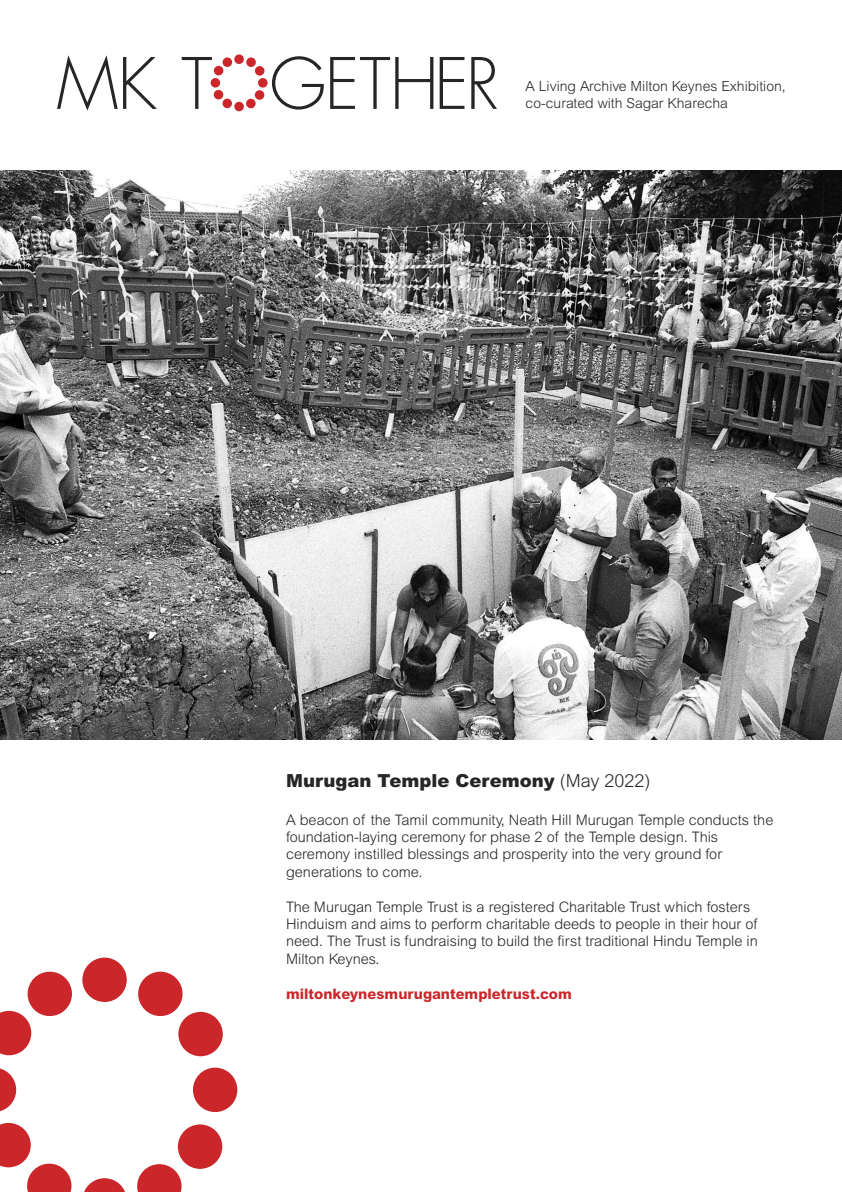
<style>
.page{position:relative;width:842px;height:1192px;background:#fff}
.page>*{position:absolute;margin:0;border:0;box-sizing:border-box;transform-origin:0 0}
.t1{font:900 18px "Arial";color:#272526}
.t2{font:300 14.5px/17.4px "Arial";color:#272526}
.t3{font:800 14.5px "Arial";color:#cb262a}
.t4{font:300 14px/16.8px "Arial";color:#272526}
.s1{font-weight:300}
</style>
<div class="page">
<svg style="left:57px;top:55px;width:100px;height:56px"></svg>
<svg style="left:182px;top:57px;width:30px;height:52px"></svg>
<svg style="left:272px;top:56px;width:52px;height:54px"></svg>
<svg style="left:330px;top:57px;width:103px;height:52px"></svg>
<svg style="left:440px;top:57px;width:24px;height:52px"></svg>
<svg style="left:471px;top:57px;width:26px;height:52px"></svg>
<div style="left:234px;top:54px;width:10px;height:10px;background:#cb262a;border-radius:50%"></div>
<div style="left:234px;top:102px;width:10px;height:9px;background:#cb262a;border-radius:50%"></div>
<div style="left:258px;top:78px;width:10px;height:10px;background:#cb262a;border-radius:50%"></div>
<div style="left:211px;top:78px;width:9px;height:10px;background:#cb262a;border-radius:50%"></div>
<div style="left:214px;top:66px;width:9px;height:9px;background:#cb262a;border-radius:50%"></div>
<div style="left:223px;top:57px;width:9px;height:10px;background:#cb262a;border-radius:50%"></div>
<div style="left:246px;top:57px;width:10px;height:10px;background:#cb262a;border-radius:50%"></div>
<div style="left:255px;top:66px;width:9px;height:10px;background:#cb262a;border-radius:50%"></div>
<div style="left:214px;top:90px;width:9px;height:9px;background:#cb262a;border-radius:50%"></div>
<div style="left:222px;top:99px;width:10px;height:9px;background:#cb262a;border-radius:50%"></div>
<div style="left:246px;top:99px;width:10px;height:9px;background:#cb262a;border-radius:50%"></div>
<div style="left:255px;top:90px;width:9px;height:10px;background:#cb262a;border-radius:50%"></div>
<img style="left:0;top:170px;width:842px;height:570px">
<svg style="left:6px;top:957px;width:232px;height:233px"></svg>
<div style="left:82px;top:958px;width:45px;height:44px;background:#cb262a;border-radius:50%"></div>
<svg style="left:82px;top:1178px;width:45px;height:14px"></svg>
<div style="left:193px;top:1068px;width:44px;height:44px;background:#cb262a;border-radius:50%"></div>
<svg style="left:0;top:1068px;width:16px;height:44px"></svg>
<svg style="left:0;top:1011px;width:31px;height:44px"></svg>
<div style="left:28px;top:972px;width:44px;height:44px;background:#cb262a;border-radius:50%"></div>
<div style="left:138px;top:972px;width:45px;height:44px;background:#cb262a;border-radius:50%"></div>
<div style="left:178px;top:1012px;width:45px;height:44px;background:#cb262a;border-radius:50%"></div>
<svg style="left:0;top:1123px;width:71px;height:69px"></svg>
<svg style="left:137px;top:1164px;width:45px;height:28px"></svg>
<div style="left:178px;top:1124px;width:44px;height:45px;background:#cb262a;border-radius:50%"></div>
<p class="t4" style="left:526px;top:79px;width:262px">A Living Archive Milton Keynes Exhibition, co-curated with Sagar Kharecha</p>
<p class="t1" style="left:286px;top:774px;width:366px">Murugan Temple Ceremony <span class="s1">(May 2022)</span></p>
<p class="t2" style="left:286px;top:812px;width:489px">A beacon of the Tamil community, Neath Hill Murugan Temple conducts the foundation-laying ceremony for phase 2 of the Temple design. This ceremony instilled blessings and prosperity into the very ground for generations to come.</p>
<p class="t2" style="left:286px;top:899px;width:473px">The Murugan Temple Trust is a registered Charitable Trust which fosters Hinduism and aims to perform charitable deeds to people in their hour of need. The Trust is fundraising to build the first traditional Hindu Temple in Milton Keynes.</p>
<p class="t3" style="left:286px;top:989px;width:287px">miltonkeynesmurugantempletrust.com</p>
</div>
